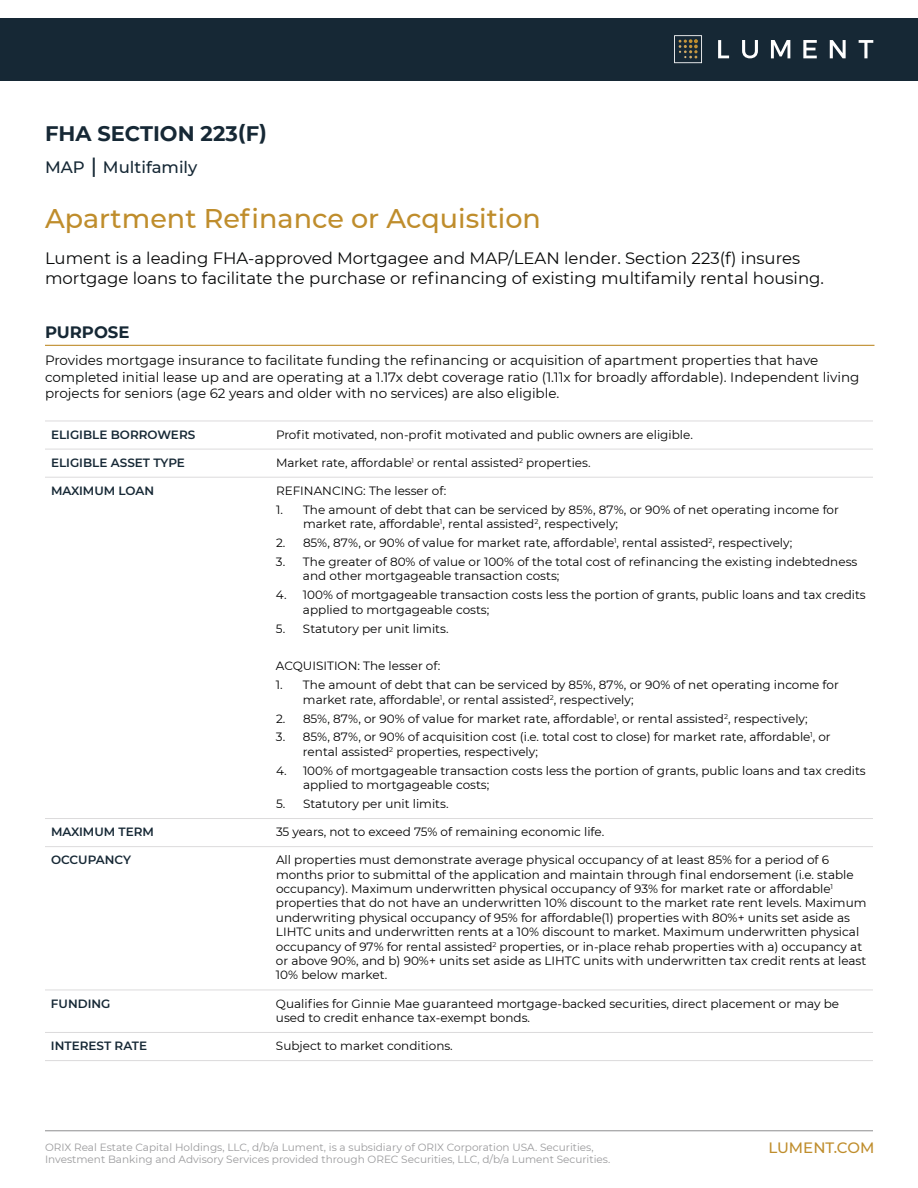
<style>
.page{position:relative;width:918px;height:1188px;background:#fff}
.page>*{position:absolute;margin:0;border:0;box-sizing:border-box;transform-origin:0 0}
.t1{font:500 27px "Montserrat";color:#bf8d2c}
.t2{font:700 21px "Montserrat";color:#162835}
.t3{font:16.5px/19.8px "Montserrat";color:#070808}
.t4{font:500 16.5px "Montserrat";color:#162835}
.t5{font:700 16.5px "Montserrat";color:#162835}
.t6{font:500 15px "Montserrat";color:#bf8d2c}
.t7{font:13.5px/16.2px "Montserrat";color:#070808}
.t8{font:12px/14.4px "Montserrat";color:#000}
.t9{font:600 12px "Montserrat";color:#162835}
.t10{font:10.5px "Montserrat";color:#9a9a9c}
.s1{font-size:21px}
</style>
<div class="page">
<div style="left:0;top:18px;width:918px;height:63px;background:#162835"></div>
<svg style="left:674px;top:35px;width:28px;height:28px"></svg>
<svg style="left:718px;top:40px;width:11px;height:18px"></svg>
<svg style="left:742px;top:40px;width:16px;height:18px"></svg>
<svg style="left:771px;top:40px;width:19px;height:18px"></svg>
<svg style="left:830px;top:40px;width:16px;height:18px"></svg>
<svg style="left:859px;top:40px;width:14px;height:18px"></svg>
<svg style="left:803px;top:40px;width:14px;height:18px"></svg>
<hr style="left:45px;top:1130px;width:828px;height:1px;background:#9a9a9c">
<hr style="left:45px;top:345px;width:829px;height:1px;background:#bf8d2c">
<hr style="left:45px;top:449px;width:225px;height:1px;background:#dcdbdc">
<hr style="left:270px;top:449px;width:603px;height:1px;background:#dcdbdc">
<hr style="left:45px;top:477px;width:225px;height:1px;background:#dcdbdc">
<hr style="left:270px;top:477px;width:603px;height:1px;background:#dcdbdc">
<hr style="left:45px;top:818px;width:225px;height:1px;background:#dcdbdc">
<hr style="left:270px;top:818px;width:603px;height:1px;background:#dcdbdc">
<hr style="left:45px;top:846px;width:225px;height:1px;background:#dcdbdc">
<hr style="left:270px;top:846px;width:603px;height:1px;background:#dcdbdc">
<hr style="left:45px;top:990px;width:225px;height:1px;background:#dcdbdc">
<hr style="left:270px;top:990px;width:603px;height:1px;background:#dcdbdc">
<hr style="left:45px;top:1032px;width:225px;height:1px;background:#dcdbdc">
<hr style="left:270px;top:1032px;width:603px;height:1px;background:#dcdbdc">
<hr style="left:45px;top:1060px;width:225px;height:1px;background:#dcdbdc">
<hr style="left:270px;top:1060px;width:603px;height:1px;background:#dcdbdc">
<hr style="left:45px;top:421px;width:225px;height:1px;background:#dcdbdc">
<hr style="left:270px;top:421px;width:603px;height:1px;background:#dcdbdc">
<h2 class="t2" style="left:45px;top:118px;width:224px">FHA SECTION 223(F)</h2>
<h3 class="t4" style="left:45px;top:156px;width:154px">MAP <span class="s1">|</span> Multifamily</h3>
<h1 class="t1" style="left:45px;top:199px;width:498px">Apartment Refinance or Acquisition</h1>
<h3 class="t3" style="left:45px;top:247px;width:781px">Lument is a leading FHA-approved Mortgagee and MAP/LEAN lender. Section 223(f) insures mortgage loans to facilitate the purchase or refinancing of existing multifamily rental housing.</h3>
<h3 class="t5" style="left:45px;top:320px;width:86px">PURPOSE</h3>
<p class="t7" style="left:45px;top:352px;width:816px">Provides mortgage insurance to facilitate funding the refinancing or acquisition of apartment properties that have completed initial lease up and are operating at a 1.17x debt coverage ratio (1.11x for broadly affordable). Independent living projects for seniors (age 62 years and older with no services) are also eligible.</p>
<p class="t9" style="left:51px;top:426px;width:146px">ELIGIBLE BORROWERS</p>
<p class="t8" style="left:276px;top:427px;width:418px">Profit motivated, non-profit motivated and public owners are eligible.</p>
<p class="t9" style="left:51px;top:454px;width:136px">ELIGIBLE ASSET TYPE</p>
<p class="t8" style="left:276px;top:455px;width:316px">Market rate, affordable<sup>1</sup> or rental assisted<sup>2</sup> properties.</p>
<p class="t9" style="left:51px;top:482px;width:105px">MAXIMUM LOAN</p>
<p class="t8" style="left:276px;top:483px;width:172px">REFINANCING: The lesser of:</p>
<p class="t8" style="left:303px;top:502px;width:537px;text-indent:-27px">1. The amount of debt that can be serviced by 85%, 87%, or 90% of net operating income for market rate, affordable<sup>1</sup>, rental assisted<sup>2</sup>, respectively;</p>
<p class="t8" style="left:276px;top:535px;width:518px">2. 85%, 87%, or 90% of value for market rate, affordable<sup>1</sup>, rental assisted<sup>2</sup>, respectively;</p>
<p class="t8" style="left:303px;top:554px;width:556px;text-indent:-27px">3. The greater of 80% of value or 100% of the total cost of refinancing the existing indebtedness and other mortgageable transaction costs;</p>
<p class="t8" style="left:303px;top:587px;width:564px;text-indent:-27px">4. 100% of mortgageable transaction costs less the portion of grants, public loans and tax credits applied to mortgageable costs;</p>
<p class="t8" style="left:276px;top:621px;width:174px">5. Statutory per unit limits.</p>
<p class="t8" style="left:276px;top:658px;width:166px">ACQUISITION: The lesser of:</p>
<p class="t8" style="left:303px;top:677px;width:537px;text-indent:-27px">1. The amount of debt that can be serviced by 85%, 87%, or 90% of net operating income for market rate, affordable<sup>1</sup>, or rental assisted<sup>2</sup>, respectively;</p>
<p class="t8" style="left:276px;top:711px;width:533px">2. 85%, 87%, or 90% of value for market rate, affordable<sup>1</sup>, or rental assisted<sup>2</sup>, respectively;</p>
<p class="t8" style="left:303px;top:730px;width:529px;text-indent:-27px">3. 85%, 87%, or 90% of acquisition cost (i.e. total cost to close) for market rate, affordable<sup>1</sup>, or rental assisted<sup>2</sup> properties, respectively;</p>
<p class="t8" style="left:303px;top:763px;width:564px;text-indent:-27px">4. 100% of mortgageable transaction costs less the portion of grants, public loans and tax credits applied to mortgageable costs;</p>
<p class="t8" style="left:276px;top:796px;width:174px">5. Statutory per unit limits.</p>
<p class="t9" style="left:51px;top:823px;width:105px">MAXIMUM TERM</p>
<p class="t8" style="left:276px;top:824px;width:330px">35 years, not to exceed 75% of remaining economic life.</p>
<p class="t9" style="left:51px;top:851px;width:82px">OCCUPANCY</p>
<p class="t8" style="left:276px;top:852px;width:592px">All properties must demonstrate average physical occupancy of at least 85% for a period of 6 months prior to submittal of the application and maintain through final endorsement (i.e. stable occupancy). Maximum underwritten physical occupancy of 93% for market rate or affordable<sup>1 </sup>properties that do not have an underwritten 10% discount to the market rate rent levels. Maximum underwriting physical occupancy of 95% for affordable(1) properties with 80%+ units set aside as LIHTC units and underwritten rents at a 10% discount to market. Maximum underwritten physical occupancy of 97% for rental assisted<sup>2</sup> properties, or in-place rehab properties with a) occupancy at or above 90%, and b) 90%+ units set aside as LIHTC units with underwritten tax credit rents at least 10% below market.</p>
<p class="t9" style="left:51px;top:995px;width:61px">FUNDING</p>
<p class="t8" style="left:276px;top:996px;width:565px">Qualifies for Ginnie Mae guaranteed mortgage-backed securities, direct placement or may be used to credit enhance tax-exempt bonds.</p>
<p class="t9" style="left:51px;top:1037px;width:98px">INTEREST RATE</p>
<p class="t8" style="left:276px;top:1038px;width:178px">Subject to market conditions.</p>
<p class="t10" style="left:45px;top:1140px;width:550px">ORIX Real Estate Capital Holdings, LLC, d/b/a Lument, is a subsidiary of ORIX Corporation USA. Securities,</p>
<p class="t6" style="left:768px;top:1137px;width:108px">LUMENT.COM</p>
<p class="t10" style="left:45px;top:1152px;width:567px">Investment Banking and Advisory Services provided through OREC Securities, LLC, d/b/a Lument Securities.</p>
</div>
